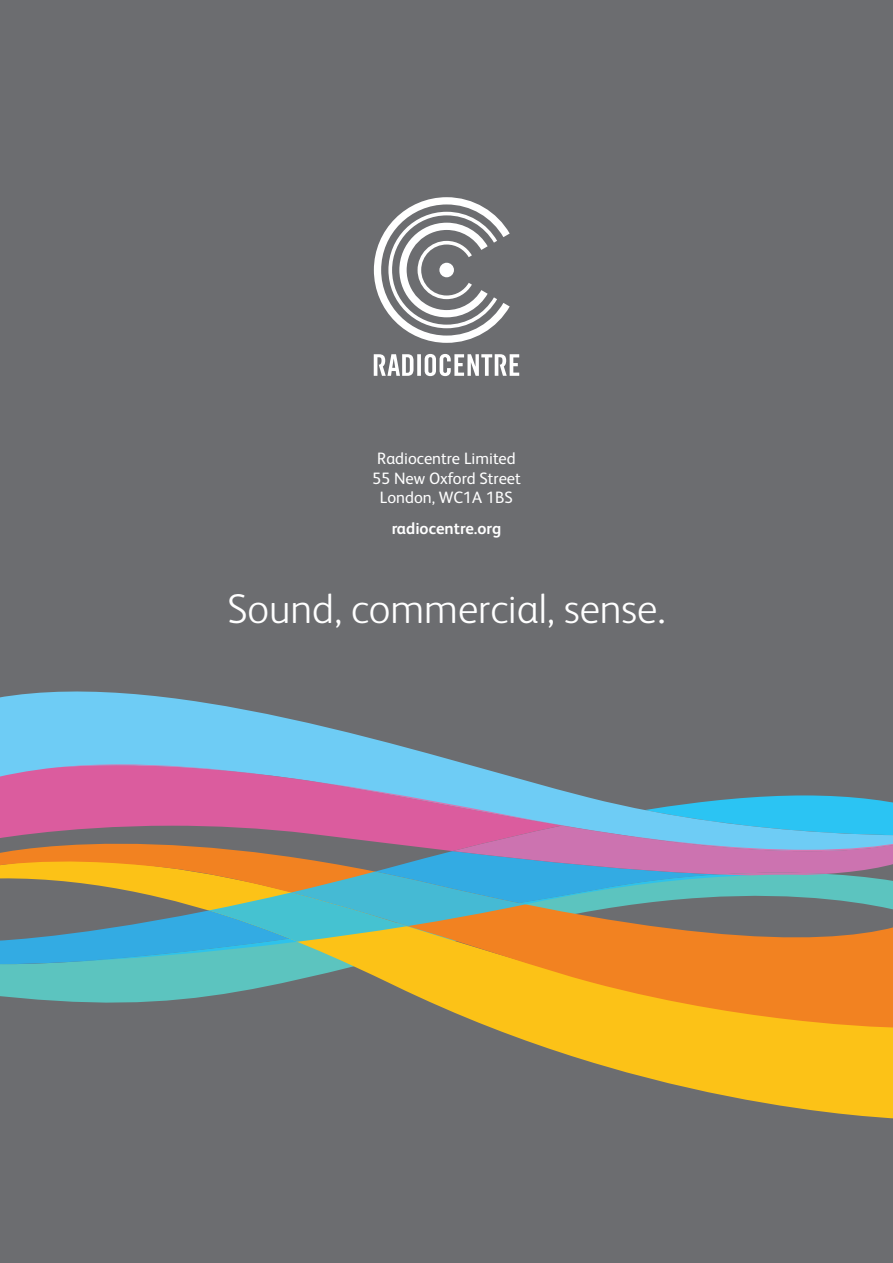
<style>
.page{position:relative;width:893px;height:1263px;background:#6c6d70}
.page>*{position:absolute;margin:0;border:0;box-sizing:border-box;transform-origin:0 0}
.t1{font:300 41.55px "FS Albert";color:#fff}
.t2{font:16.5px "FS Albert";color:#fff}
.t3{font:700 16.5px "FS Albert";color:#fff}
</style>
<div class="page">
<svg style="left:492px;top:1028px;width:401px;height:91px;fill:#fcc217"></svg>
<svg style="left:0;top:942px;width:893px;height:86px"></svg>
<svg style="left:0;top:885px;width:751px;height:79px"></svg>
<svg style="left:0;top:691px;width:466px;height:194px;fill:#6eccf5"></svg>
<svg style="left:0;top:765px;width:57px;height:86px;fill:#db5c9e"></svg>
<svg style="left:209px;top:851px;width:684px;height:91px"></svg>
<svg style="left:57px;top:764px;width:836px;height:87px"></svg>
<svg style="left:374px;top:354px;width:145px;height:22px"></svg>
<svg style="left:374px;top:197px;width:136px;height:146px"></svg>
<div style="left:439px;top:263px;width:15px;height:14px;background:#fff;border-radius:50%"></div>
<p class="t2" style="left:377px;top:447px;width:140px">Radiocentre Limited</p>
<p class="t2" style="left:372px;top:467px;width:150px">55 New Oxford Street</p>
<p class="t2" style="left:380px;top:487px;width:135px">London, WC1A 1BS</p>
<p class="t3" style="left:392px;top:517px;width:111px">radiocentre.org</p>
<p class="t1" style="left:227px;top:581px;width:440px">Sound, commercial, sense.</p>
</div>
